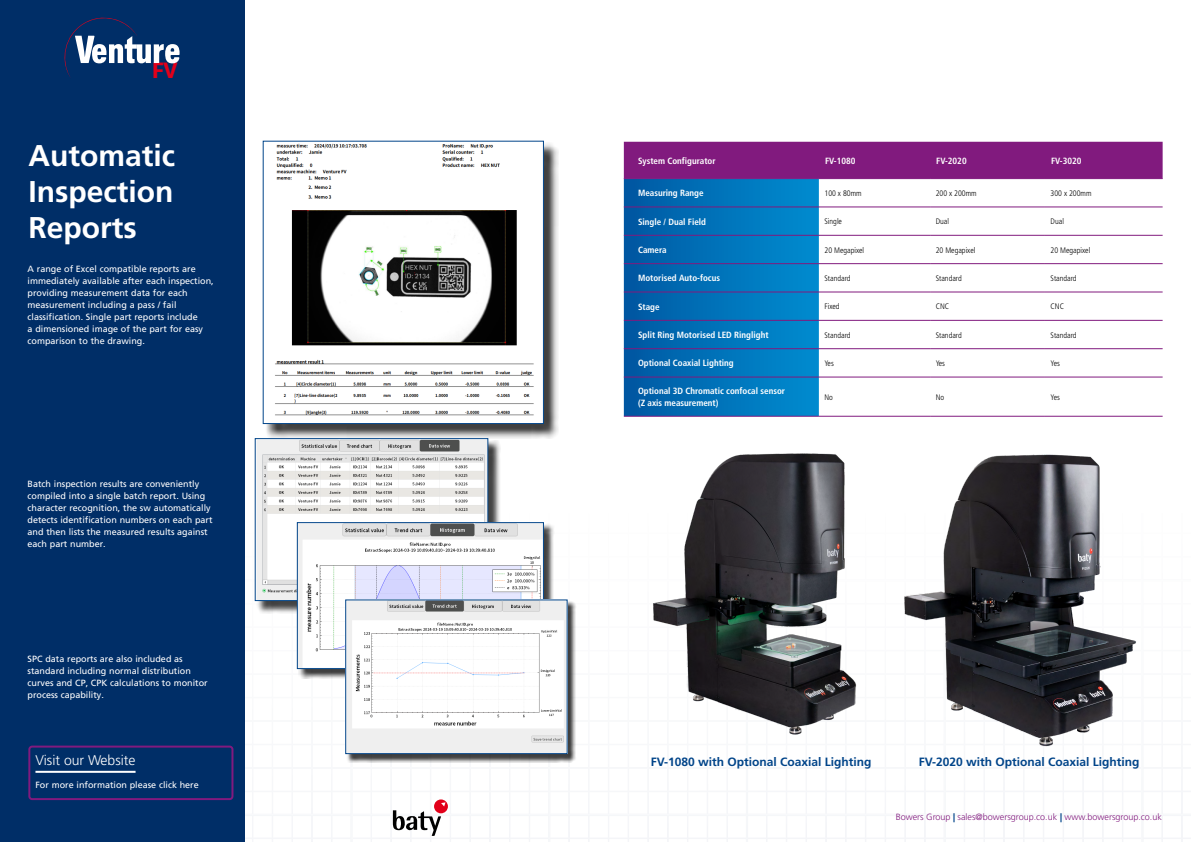
<style>
.page{position:relative;width:1191px;height:842px;background:#fff}
.page>*{position:absolute;margin:0;border:0;box-sizing:border-box;transform-origin:0 0}
.t1{font:30px/36px "Frutiger LT 65 Bd";color:#fff;text-align:justify}
.t2{font:800 24px "Mukta Mahee";color:#e2001a}
.t3{font:14px "Frutiger LT 45 Lt";color:#fff}
.t4{font:12px "Frutiger LT 65 Bd";color:#004489}
.t5{font:9px/12px "Frutiger LT 55 Rm";color:#fff}
.t6{font:9px/12px "Frutiger LT 67 Bd Cn";color:#fff}
.t7{font:9px "Frutiger LT 45 Lt";color:#811a7e}
.t8{font:8px "Frutiger LT 47 Lt Cn";color:#000}
.s1{font-family:"Frutiger LT 75 Blk";color:#004489}
</style>
<div class="page">
<svg style="left:254px;top:513px;width:937px;height:329px"></svg>
<div style="left:0;top:0;width:245px;height:842px;background:#002e67"></div>
<div style="left:28px;top:746px;width:205px;height:54px;border:2px solid #811a7e;border-radius:3px"></div>
<hr style="left:35px;top:771px;width:101px;height:2px;background:#fff">
<svg style="left:64px;top:17px;width:116px;height:61px"></svg>
<div style="left:624px;top:142px;width:538px;height:36px;background:#811a7e"></div>
<svg style="left:624px;top:179px;width:195px;height:237px;background:#0171b8"></svg>
<hr style="left:624px;top:178px;width:195px;height:1px;background:#811a7e">
<hr style="left:819px;top:178px;width:111px;height:1px;background:#811a7e">
<hr style="left:930px;top:178px;width:115px;height:1px;background:#811a7e">
<hr style="left:1045px;top:178px;width:117px;height:1px;background:#811a7e">
<hr style="left:624px;top:206px;width:195px;height:1px;background:#811a7e">
<hr style="left:819px;top:206px;width:111px;height:1px;background:#811a7e">
<hr style="left:930px;top:206px;width:115px;height:1px;background:#811a7e">
<hr style="left:1045px;top:206px;width:117px;height:1px;background:#811a7e">
<hr style="left:624px;top:235px;width:195px;height:1px;background:#811a7e">
<hr style="left:819px;top:235px;width:111px;height:1px;background:#811a7e">
<hr style="left:930px;top:235px;width:115px;height:1px;background:#811a7e">
<hr style="left:1045px;top:235px;width:117px;height:1px;background:#811a7e">
<hr style="left:624px;top:263px;width:195px;height:1px;background:#811a7e">
<hr style="left:819px;top:263px;width:111px;height:1px;background:#811a7e">
<hr style="left:930px;top:263px;width:115px;height:1px;background:#811a7e">
<hr style="left:1045px;top:263px;width:117px;height:1px;background:#811a7e">
<hr style="left:624px;top:291px;width:195px;height:1px;background:#811a7e">
<hr style="left:819px;top:291px;width:111px;height:1px;background:#811a7e">
<hr style="left:930px;top:291px;width:115px;height:1px;background:#811a7e">
<hr style="left:1045px;top:291px;width:117px;height:1px;background:#811a7e">
<hr style="left:624px;top:320px;width:195px;height:1px;background:#811a7e">
<hr style="left:819px;top:320px;width:111px;height:1px;background:#811a7e">
<hr style="left:930px;top:320px;width:115px;height:1px;background:#811a7e">
<hr style="left:1045px;top:320px;width:117px;height:1px;background:#811a7e">
<hr style="left:624px;top:348px;width:195px;height:1px;background:#811a7e">
<hr style="left:819px;top:348px;width:111px;height:1px;background:#811a7e">
<hr style="left:930px;top:348px;width:115px;height:1px;background:#811a7e">
<hr style="left:1045px;top:348px;width:117px;height:1px;background:#811a7e">
<hr style="left:624px;top:377px;width:195px;height:1px;background:#811a7e">
<hr style="left:819px;top:377px;width:111px;height:1px;background:#811a7e">
<hr style="left:930px;top:377px;width:115px;height:1px;background:#811a7e">
<hr style="left:1045px;top:377px;width:117px;height:1px;background:#811a7e">
<hr style="left:624px;top:416px;width:195px;height:1px;background:#811a7e">
<hr style="left:819px;top:416px;width:111px;height:1px;background:#811a7e">
<hr style="left:930px;top:416px;width:115px;height:1px;background:#811a7e">
<hr style="left:1045px;top:416px;width:117px;height:1px;background:#811a7e">
<img style="left:644px;top:453px;width:228px;height:293px">
<img style="left:890px;top:454px;width:258px;height:302px">
<div style="left:265px;top:142px;width:294px;height:297px;background:#000;opacity:.75"></div>
<img style="left:265px;top:143px;width:277px;height:279px">
<div style="left:263px;top:141px;width:281px;height:283px;border:1px solid #004489"></div>
<div style="left:256px;top:440px;width:244px;height:174px;background:#000;opacity:.75"></div>
<img style="left:257px;top:440px;width:229px;height:159px">
<div style="left:255px;top:438px;width:233px;height:163px;border:1px solid #004489"></div>
<div style="left:298px;top:524px;width:256px;height:155px;background:#000;opacity:.75"></div>
<img style="left:299px;top:524px;width:243px;height:143px">
<div style="left:297px;top:522px;width:247px;height:147px;border:1px solid #004489"></div>
<div style="left:346px;top:601px;width:230px;height:162px;background:#000;opacity:.75"></div>
<img style="left:347px;top:601px;width:218px;height:151px">
<div style="left:345px;top:599px;width:222px;height:155px;border:1px solid #004489"></div>
<h2 class="t2" style="left:152px;top:56px;width:27px">FV</h2>
<h1 class="t1" style="left:28px;top:137px;width:148px">Automatic Inspection Reports</h1>
<p class="t5" style="left:28px;top:263px;width:188px">A range of Excel compatible reports are immediately available after each inspection, providing measurement data for each measurement including a pass / fail classification. Single part reports include<br>a dimensioned image of the part for easy comparison to the drawing.</p>
<p class="t5" style="left:28px;top:478px;width:186px">Batch inspection results are conveniently compiled into a single batch report. Using character recognition, the sw automatically detects identification numbers on each part and then lists the measured results against each part number.</p>
<p class="t5" style="left:28px;top:653px;width:182px">SPC data reports are also included as standard including normal distribution curves and CP, CPK calculations to monitor process capability.</p>
<h3 class="t3" style="left:35px;top:752px;width:102px">Visit our Website</h3>
<p class="t5" style="left:35px;top:779px;width:165px">For more information please click here</p>
<p class="t6" style="left:638px;top:155px;width:79px">System Configurator</p>
<p class="t6" style="left:825px;top:155px;width:32px">FV-1080</p>
<p class="t6" style="left:936px;top:155px;width:32px">FV-2020</p>
<p class="t6" style="left:1051px;top:155px;width:32px">FV-3020</p>
<p class="t6" style="left:638px;top:187px;width:67px">Measuring Range</p>
<p class="t8" style="left:824px;top:189px;width:39px">100 x 80mm</p>
<p class="t8" style="left:935px;top:189px;width:42px">200 x 200mm</p>
<p class="t8" style="left:1050px;top:189px;width:42px">300 x 200mm</p>
<p class="t6" style="left:638px;top:216px;width:70px">Single / Dual Field</p>
<p class="t8" style="left:824px;top:217px;width:19px">Single</p>
<p class="t8" style="left:935px;top:217px;width:15px">Dual</p>
<p class="t8" style="left:1050px;top:217px;width:15px">Dual</p>
<p class="t6" style="left:638px;top:244px;width:30px">Camera</p>
<p class="t8" style="left:824px;top:245px;width:41px">20 Megapixel</p>
<p class="t8" style="left:935px;top:245px;width:41px">20 Megapixel</p>
<p class="t8" style="left:1050px;top:245px;width:41px">20 Megapixel</p>
<p class="t6" style="left:638px;top:272px;width:84px">Motorised Auto-focus</p>
<p class="t8" style="left:824px;top:274px;width:27px">Standard</p>
<p class="t8" style="left:935px;top:274px;width:27px">Standard</p>
<p class="t8" style="left:1050px;top:274px;width:27px">Standard</p>
<p class="t6" style="left:638px;top:301px;width:23px">Stage</p>
<p class="t8" style="left:824px;top:302px;width:17px">Fixed</p>
<p class="t8" style="left:935px;top:302px;width:15px">CNC</p>
<p class="t8" style="left:1050px;top:302px;width:15px">CNC</p>
<p class="t6" style="left:638px;top:329px;width:132px">Split Ring Motorised LED Ringlight</p>
<p class="t8" style="left:824px;top:330px;width:27px">Standard</p>
<p class="t8" style="left:935px;top:330px;width:27px">Standard</p>
<p class="t8" style="left:1050px;top:330px;width:27px">Standard</p>
<p class="t6" style="left:638px;top:357px;width:97px">Optional Coaxial Lighting</p>
<p class="t8" style="left:824px;top:359px;width:11px">Yes</p>
<p class="t8" style="left:935px;top:359px;width:11px">Yes</p>
<p class="t8" style="left:1050px;top:359px;width:11px">Yes</p>
<p class="t6" style="left:638px;top:385px;width:148px">Optional 3D Chromatic confocal sensor (Z axis measurement)</p>
<p class="t8" style="left:824px;top:392px;width:10px">No</p>
<p class="t8" style="left:935px;top:392px;width:10px">No</p>
<p class="t8" style="left:1050px;top:392px;width:11px">Yes</p>
<h3 class="t4" style="left:651px;top:754px;width:222px">FV-1080 with Optional Coaxial Lighting</h3>
<h3 class="t4" style="left:918px;top:754px;width:222px">FV-2020 with Optional Coaxial Lighting</h3>
<p class="t7" style="left:895px;top:812px;width:268px">Bowers Group <span class="s1">|</span> sales@bowersgroup.co.uk <span class="s1">|</span> www.bowersgroup.co.uk</p>
</div>
